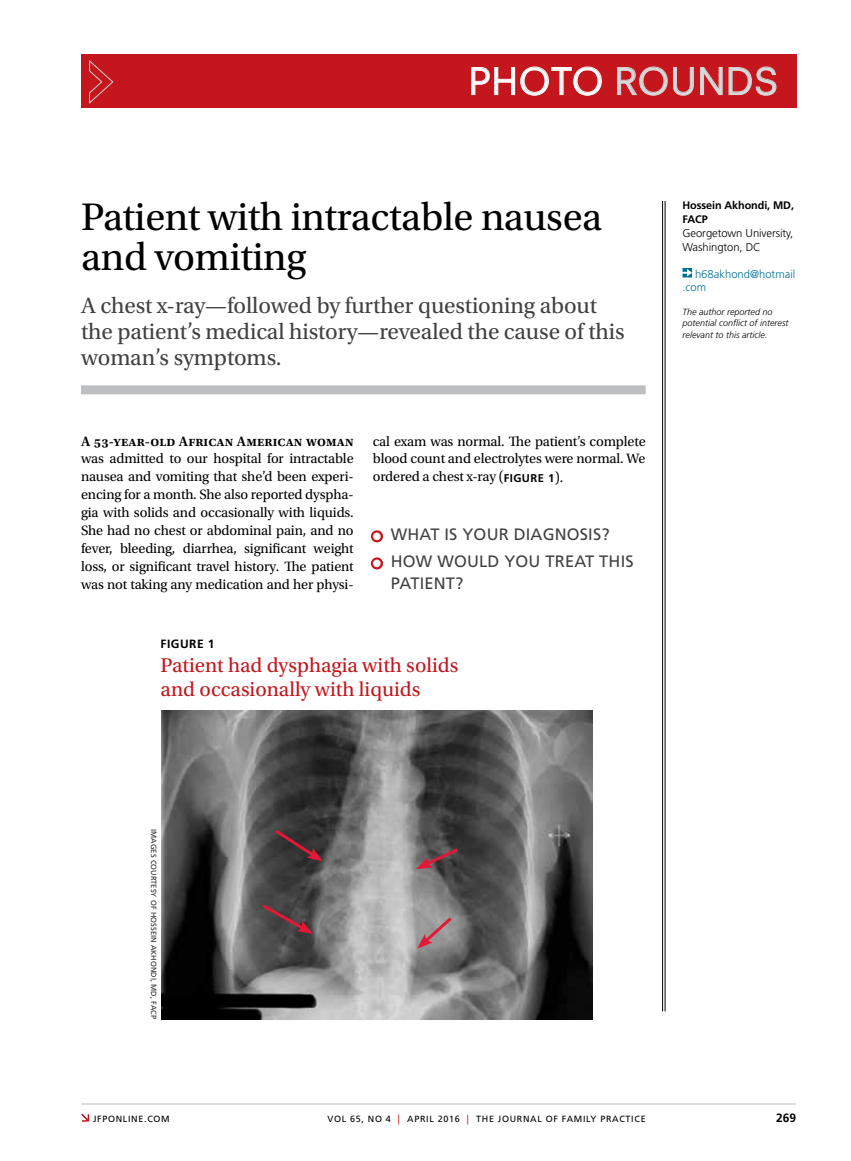
<style>
.page{position:relative;width:851px;height:1161px;background:#fff}
.page>*{position:absolute;margin:0;border:0;box-sizing:border-box;transform-origin:0 0}
.t1{font:40.5px/40.5px "Utopia Std";letter-spacing:-.01em;color:#000}
.t2{font:36px "Neuzeit SLT Std";letter-spacing:.025em;color:#d7d9da}
.t3{font:23.25px/26.2px "Utopia Std";letter-spacing:-.005em;color:#414042}
.t4{font:21px/24px "Utopia Std";color:#c4161c}
.t5{font:16.5px/21.6px "Frutiger LT Std";letter-spacing:.01em;color:#414042}
.t6{font:14.25px/18px "Utopia Std";letter-spacing:-.01em;color:#000;text-align:justify}
.t7{font:600 14.25px "Utopia Std";letter-spacing:.01em;color:#000}
.t8{font:700 12px "Frutiger LT Std";letter-spacing:.04em;color:#000}
.t9{font:300 11.25px/13.5px "Frutiger LT Std";letter-spacing:-.005em;color:#000}
.t10{font:300 11.25px/13.5px "Frutiger LT Std";color:#007296}
.t11{font:700 10.8px/13.5px "Frutiger LT Std";letter-spacing:-.01em;color:#000}
.t12{font:italic 300 9px/11.2px "Frutiger LT Std";color:#000}
.t13{font:9px "Frutiger LT Std";letter-spacing:.075em;color:#000}
.t14{font:7.5px "Frutiger LT Std";letter-spacing:.01em;color:#292829}
.s1{color:#fff}
.s2{font-family:"Frutiger LT Std";font-weight:700;font-size:11.25px}
.s3{font-size:9.9px;color:#c4161c}
</style>
<div class="page">
<svg style="left:81px;top:1114px;width:8px;height:8px"></svg>
<hr style="left:81px;top:1104px;width:715px;height:1px;background:#bcbec0">
<div style="left:81px;top:54px;width:715px;height:54px;background:#c4161c"></div>
<svg style="left:89px;top:60px;width:25px;height:44px"></svg>
<svg style="left:471px;top:67px;width:130px;height:28px"></svg>
<svg style="left:617px;top:67px;width:50px;height:28px"></svg>
<svg style="left:673px;top:67px;width:20px;height:28px"></svg>
<svg style="left:700px;top:67px;width:22px;height:28px"></svg>
<svg style="left:728px;top:67px;width:48px;height:28px"></svg>
<div style="left:81px;top:385px;width:564px;height:9px;background:#bcbec0"></div>
<svg style="left:682px;top:268px;width:10px;height:10px"></svg>
<hr style="left:664px;top:201px;width:1px;height:810px;background:#000">
<hr style="left:662px;top:201px;width:1px;height:810px;background:#000">
<svg style="left:371px;top:530px;width:12px;height:13px"></svg>
<svg style="left:371px;top:557px;width:12px;height:13px"></svg>
<img style="left:161px;top:710px;width:431px;height:309px">
<svg style="left:416px;top:846px;width:45px;height:23px"></svg>
<svg style="left:417px;top:914px;width:38px;height:35px"></svg>
<svg style="left:272px;top:827px;width:51px;height:34px;background:#483134"></svg>
<svg style="left:259px;top:902px;width:54px;height:32px;background:#584044"></svg>
<h2 class="t2" style="left:469px;top:59px;width:311px"><span class="s1">PHOTO</span> ROUNDS</h2>
<h1 class="t1" style="left:81px;top:197px;width:522px">Patient with intractable nausea and vomiting</h1>
<h3 class="t3" style="left:81px;top:293px;width:545px">A chest x-ray—followed by further questioning about the patient’s medical history—revealed the cause of this woman’s symptoms.</h3>
<p class="t7" style="left:81px;top:433px;width:274px">A 53-year-old African American woman</p>
<p class="t6" style="left:81px;top:450px;width:274px">was admitted to our hospital for intractable nausea and vomiting that she’d been experi&shy;encing for a month. She also reported dyspha&shy;gia with solids and occasionally with liquids.<br>She had no chest or abdominal pain, and no fever, bleeding, diarrhea, significant weight loss, or significant travel history. The patient was not taking any medication and her physi-</p>
<p class="t6" style="left:373px;top:432px;width:274px">cal exam was normal. The patient’s complete blood count and electrolytes were normal. We ordered a chest x-ray (<span class="s2">FIGURE 1</span>).</p>
<p class="t5" style="left:373px;top:524px;width:238px"><span class="s1">●</span> WHAT IS YOUR DIAGNOSIS?</p>
<p class="t5" style="left:391px;top:551px;width:244px;text-indent:-18px"><span class="s1">●</span> HOW WOULD YOU TREAT THIS<br>PATIENT?</p>
<p class="t8" style="left:160px;top:636px;width:56px">FIGURE 1</p>
<h3 class="t4" style="left:160px;top:653px;width:299px">Patient had dysphagia with solids and occasionally with liquids</h3>
<p class="t11" style="left:682px;top:199px;width:113px">Hossein Akhondi, MD,<br>FACP</p>
<p class="t9" style="left:682px;top:227px;width:112px">Georgetown University,<br>Washington, DC</p>
<p class="t10" style="left:682px;top:267px;width:114px;text-indent:13px">h68akhond@hotmail .com</p>
<p class="t12" style="left:682px;top:306px;width:108px">The author reported no potential conflict of interest relevant to this article.</p>
<p class="t14" style="left:158px;top:829px;width:191px;rotate:90deg">IMAGES COURTESY OF HOSSEIN AKHONDI, MD, FACP</p>
<p class="t13" style="left:93px;top:1113px;width:78px">JFPONLINE.COM</p>
<p class="t8" style="left:776px;top:1111px;width:22px">269</p>
<p class="t13" style="left:327px;top:1113px;width:320px">VOL 65, NO 4 <span class="s3">|</span> APRIL 2016 <span class="s3">|</span> THE JOURNAL OF FAMILY PRACTICE</p>
</div>
